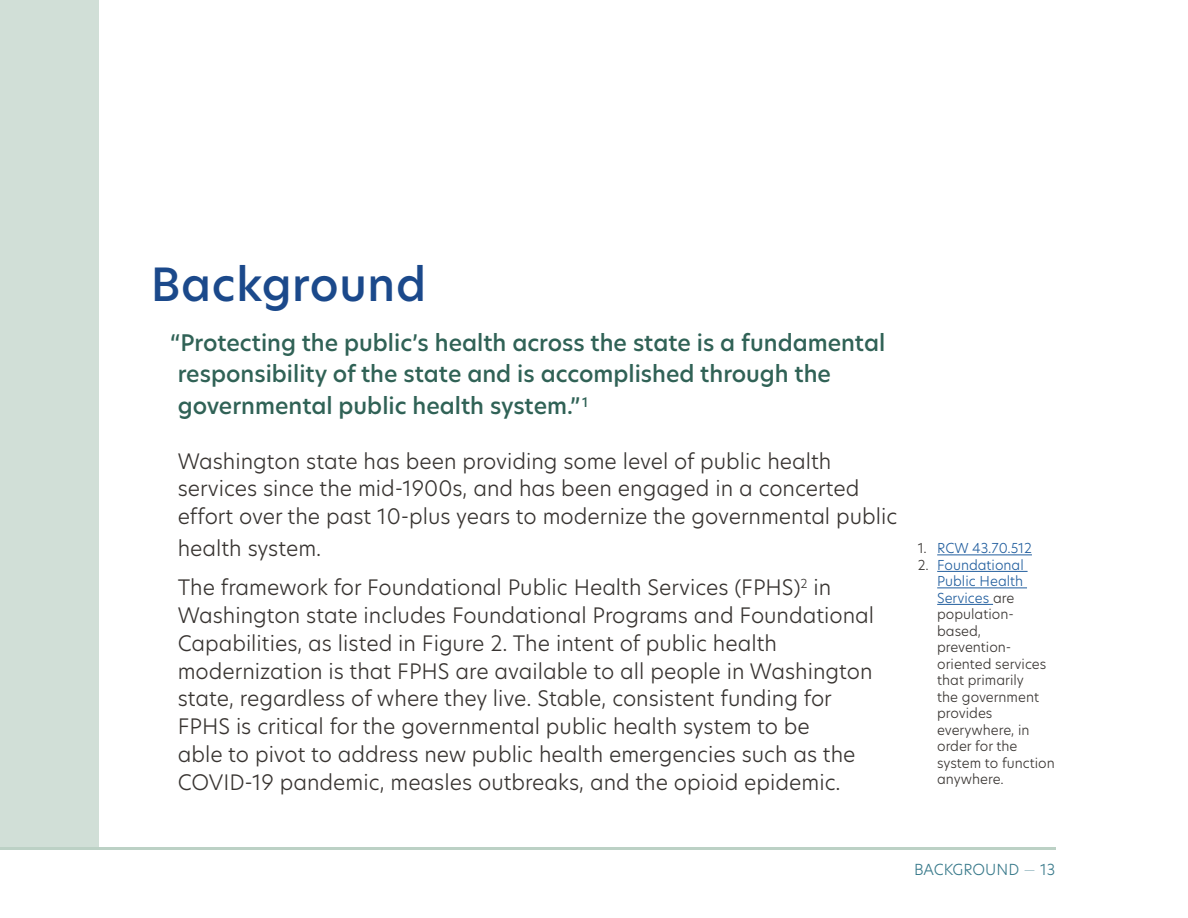
<style>
.page{position:relative;width:1188px;height:918px;background:#fff}
.page>*{position:absolute;margin:0;border:0;box-sizing:border-box;transform-origin:0 0}
.heading_level_1{font:500 45px "New Hero";letter-spacing:.015em;color:#1b498b}
.quote{font:500 22.5px/31.5px "New Hero";color:#306256}
.main_body{font:300 21px/27.8px "New Hero";color:#383431}
.Heading_level_3{font:300 15px "New Hero";color:#397a8b}
.t1{font:300 13.5px/16.5px "New Hero";color:#383431}
.t2{font:300 13.5px "New Hero";color:#215e9e}
.s1{color:#383431}
.s2{color:#215e9e}
.s3{font-weight:100}
</style>
<div class="page">
<hr style="left:0;top:847px;width:1055px;height:3px;background:#bcd1c5">
<div style="left:0;top:0;width:99px;height:847px;background:#d1dfd7"></div>
<hr style="left:937px;top:555px;width:95px;height:1px;background:#215e9e">
<hr style="left:937px;top:571px;width:91px;height:1px;background:#215e9e">
<hr style="left:937px;top:588px;width:90px;height:1px;background:#215e9e">
<hr style="left:937px;top:604px;width:56px;height:1px;background:#215e9e">
<p class="heading_level_1" style="left:151px;top:254px;width:277px">Background</p>
<p class="quote" style="left:178px;top:327px;width:709px;text-indent:-8px">“Protecting the public’s health across the state is a fundamental responsibility of the state and is accomplished through the governmental public health system.” <sup>1</sup></p>
<p class="main_body" style="left:178px;top:447px;width:721px">Washington state has been providing some level of public health services since the mid-1900s, and has been engaged in a concerted effort over the past 10-plus years to modernize the governmental public</p>
<p class="main_body" style="left:178px;top:534px;width:145px">health system.</p>
<p class="main_body" style="left:178px;top:573px;width:698px">The framework for Foundational Public Health Services (FPHS)<sup>2</sup> in Washington state includes Foundational Programs and Foundational Capabilities, as listed in Figure 2. The intent of public health modernization is that FPHS are available to all people in Washington state, regardless of where they live. Stable, consistent funding for FPHS is critical for the governmental public health system to be<br>able to pivot to address new public health emergencies such as the COVID-19 pandemic, measles outbreaks, and the opioid epidemic.</p>
<p class="t2" style="left:918px;top:539px;width:116px"><span class="s1">1.</span> RCW 43.70.512</p>
<p class="t1" style="left:937px;top:556px;width:119px;text-indent:-20px">2. <span class="s2">Foundational<br>Public Health<br>Services</span> are population&shy;based, prevention&shy;oriented services that primarily<br>the government provides everywhere, in order for the system to function anywhere.</p>
<p class="Heading_level_3" style="left:914px;top:860px;width:143px">BACKGROUND <span class="s3">—</span> 13</p>
</div>
